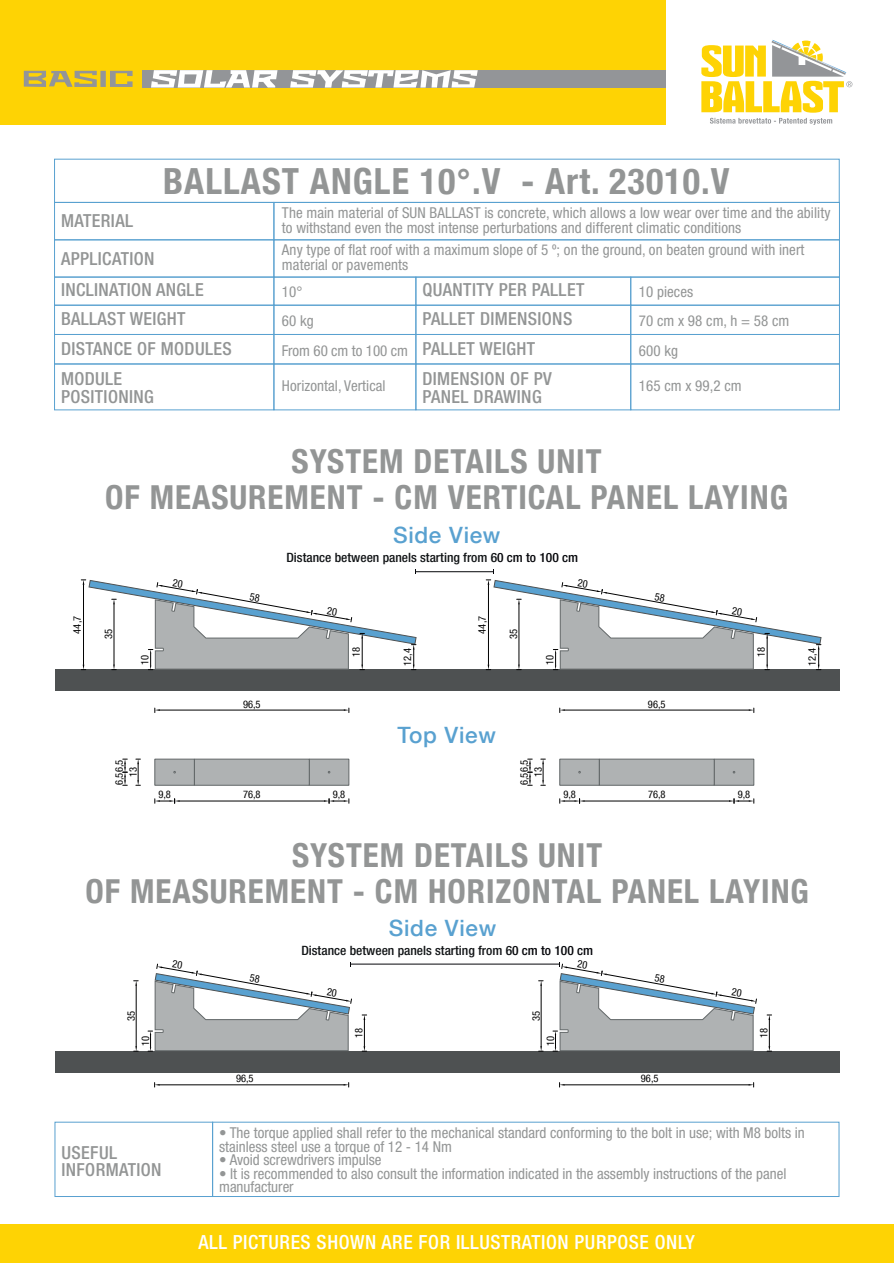
<style>
.page{position:relative;width:894px;height:1263px;background:#fff}
.page>*{position:absolute;margin:0;border:0;box-sizing:border-box;transform-origin:0 0}
.t1{font:700 condensed 36px "Helvetica Neue LT Com";letter-spacing:.03em;color:#939595}
.t2{font:700 condensed 33px/36px "Helvetica Neue LT Com";letter-spacing:.03em;color:#939595;text-align:center}
.t3{font:500 22.5px "Helvetica Neue LT Com";letter-spacing:.03em;color:#59a1d0}
.t4{font:500 condensed 19.5px "Helvetica Neue LT Std";letter-spacing:.03em;color:#fff}
.t5{font:500 condensed 18px/18px "Helvetica Neue LT Std";letter-spacing:.02em;color:#939595}
.t6{font:condensed 15px/15px "Helvetica Neue LT Std";letter-spacing:.005em;color:#939595}
.t7{font:500 condensed 12.9px "Helvetica Neue LT Com";color:#111416;scale:1.05 1}
.t8{font:condensed 10.5px "Helvetica Neue LT Com";color:#000001}
.s1{color:#05060a}
</style>
<div class="page">
<div style="left:0;top:0;width:665px;height:125px;background:#fed304"></div>
<div style="left:142px;top:70px;width:523px;height:18px;background:#939598"></div>
<svg style="left:24px;top:71px;width:108px;height:16px"></svg>
<svg style="left:151px;top:70px;width:126px;height:18px"></svg>
<svg style="left:290px;top:70px;width:187px;height:18px"></svg>
<svg style="left:701px;top:40px;width:151px;height:85px"></svg>
<div style="left:0;top:1223px;width:893px;height:39px;background:#fed304"></div>
<div style="left:54px;top:159px;width:785px;height:44px;border:1px solid #59a1d0"></div>
<div style="left:54px;top:202px;width:220px;height:38px;border:1px solid #59a1d0"></div>
<div style="left:273px;top:202px;width:566px;height:38px;border:1px solid #59a1d0"></div>
<div style="left:54px;top:239px;width:220px;height:38px;border:1px solid #59a1d0"></div>
<div style="left:273px;top:239px;width:566px;height:38px;border:1px solid #59a1d0"></div>
<div style="left:54px;top:363px;width:220px;height:47px;border:1px solid #59a1d0"></div>
<div style="left:273px;top:363px;width:143px;height:47px;border:1px solid #59a1d0"></div>
<div style="left:54px;top:277px;width:220px;height:28px;border:1px solid #59a1d0"></div>
<div style="left:273px;top:277px;width:143px;height:28px;border:1px solid #59a1d0"></div>
<div style="left:54px;top:305px;width:220px;height:30px;border:1px solid #59a1d0"></div>
<div style="left:273px;top:305px;width:143px;height:30px;border:1px solid #59a1d0"></div>
<div style="left:54px;top:334px;width:220px;height:30px;border:1px solid #59a1d0"></div>
<div style="left:273px;top:334px;width:143px;height:30px;border:1px solid #59a1d0"></div>
<div style="left:415px;top:363px;width:216px;height:47px;border:1px solid #59a1d0"></div>
<div style="left:630px;top:363px;width:209px;height:47px;border:1px solid #59a1d0"></div>
<div style="left:415px;top:277px;width:216px;height:28px;border:1px solid #59a1d0"></div>
<div style="left:630px;top:277px;width:209px;height:28px;border:1px solid #59a1d0"></div>
<div style="left:415px;top:305px;width:216px;height:30px;border:1px solid #59a1d0"></div>
<div style="left:630px;top:305px;width:209px;height:30px;border:1px solid #59a1d0"></div>
<div style="left:415px;top:334px;width:216px;height:30px;border:1px solid #59a1d0"></div>
<div style="left:630px;top:334px;width:209px;height:30px;border:1px solid #59a1d0"></div>
<div style="left:55px;top:669px;width:784px;height:22px;background:#4e5152"></div>
<hr style="left:415px;top:571px;width:78px;height:1px;background:#05060a">
<hr style="left:179px;top:800px;width:145px;height:1px;background:#000001">
<svg style="left:154px;top:798px;width:25px;height:5px"></svg>
<svg style="left:324px;top:798px;width:25px;height:5px"></svg>
<svg style="left:136px;top:759px;width:4px;height:27px"></svg>
<svg style="left:123px;top:759px;width:4px;height:27px"></svg>
<svg style="left:308px;top:758px;width:42px;height:28px"></svg>
<svg style="left:154px;top:758px;width:41px;height:28px"></svg>
<div style="left:194px;top:758px;width:116px;height:27px;background:#afb2b3;border:1px solid #626768"></div>
<hr style="left:160px;top:710px;width:184px;height:1px;background:#000001">
<svg style="left:154px;top:708px;width:6px;height:4px"></svg>
<svg style="left:344px;top:708px;width:5px;height:4px"></svg>
<hr style="left:584px;top:800px;width:144px;height:1px;background:#000001">
<svg style="left:559px;top:798px;width:25px;height:5px"></svg>
<svg style="left:728px;top:798px;width:26px;height:5px"></svg>
<svg style="left:540px;top:759px;width:5px;height:27px"></svg>
<svg style="left:527px;top:759px;width:5px;height:27px"></svg>
<svg style="left:713px;top:758px;width:41px;height:28px"></svg>
<svg style="left:559px;top:758px;width:41px;height:28px"></svg>
<div style="left:598px;top:758px;width:116px;height:27px;background:#afb2b3;border:1px solid #626768"></div>
<hr style="left:564px;top:710px;width:184px;height:1px;background:#000001">
<svg style="left:559px;top:708px;width:5px;height:4px"></svg>
<svg style="left:748px;top:708px;width:6px;height:4px"></svg>
<hr style="left:350px;top:963px;width:209px;height:1px;background:#05060a">
<div style="left:55px;top:1051px;width:784px;height:21px;background:#4e5152"></div>
<hr style="left:160px;top:1084px;width:183px;height:1px;background:#000001">
<svg style="left:154px;top:1082px;width:6px;height:5px"></svg>
<svg style="left:343px;top:1082px;width:6px;height:5px"></svg>
<svg style="left:362px;top:1014px;width:4px;height:38px"></svg>
<hr style="left:136px;top:985px;width:1px;height:61px;background:#000001">
<svg style="left:134px;top:980px;width:4px;height:5px"></svg>
<svg style="left:134px;top:1046px;width:4px;height:6px"></svg>
<hr style="left:564px;top:1084px;width:184px;height:1px;background:#000001">
<svg style="left:559px;top:1082px;width:5px;height:5px"></svg>
<svg style="left:748px;top:1082px;width:6px;height:5px"></svg>
<svg style="left:766px;top:1014px;width:5px;height:38px"></svg>
<hr style="left:540px;top:985px;width:1px;height:61px;background:#000001">
<svg style="left:538px;top:980px;width:5px;height:5px"></svg>
<svg style="left:538px;top:1046px;width:5px;height:6px"></svg>
<div style="left:55px;top:1121px;width:158px;height:75px;border:1px solid #59a1d0"></div>
<div style="left:212px;top:1121px;width:627px;height:75px;border:1px solid #59a1d0"></div>
<svg style="left:81px;top:569px;width:335px;height:101px"></svg>
<svg style="left:486px;top:569px;width:335px;height:101px"></svg>
<svg style="left:148px;top:962px;width:204px;height:90px"></svg>
<svg style="left:552px;top:962px;width:204px;height:90px"></svg>
<h1 class="t1" style="left:163px;top:159px;width:567px">BALLAST ANGLE 10°.V - Art. 23010.V</h1>
<p class="t5" style="left:61px;top:201px;width:95px;line-height:37.8px">MATERIAL<br>APPLICATION</p>
<p class="t6" style="left:282px;top:205px;width:549px">The main material of SUN BALLAST is concrete, which allows a low wear over time and the ability to withstand even the most intense perturbations and different climatic conditions</p>
<p class="t6" style="left:282px;top:242px;width:523px">Any type of flat roof with a maximum slope of 5 º; on the ground, on beaten ground with inert material or pavements</p>
<p class="t5" style="left:61px;top:281px;width:144px">INCLINATION ANGLE</p>
<p class="t6" style="left:282px;top:284px;width:22px">10°</p>
<p class="t5" style="left:61px;top:310px;width:126px">BALLAST WEIGHT</p>
<p class="t6" style="left:282px;top:313px;width:33px">60 kg</p>
<p class="t5" style="left:61px;top:339px;width:172px">DISTANCE OF MODULES</p>
<p class="t6" style="left:282px;top:343px;width:127px">From 60 cm to 100 cm</p>
<p class="t5" style="left:61px;top:369px;width:94px">MODULE<br>POSITIONING</p>
<p class="t6" style="left:282px;top:378px;width:105px">Horizontal, Vertical</p>
<p class="t5" style="left:422px;top:281px;width:163px">QUANTITY PER PALLET</p>
<p class="t6" style="left:638px;top:284px;width:56px">10 pieces</p>
<p class="t5" style="left:422px;top:310px;width:151px">PALLET DIMENSIONS</p>
<p class="t6" style="left:638px;top:313px;width:152px">70 cm x 98 cm, h = 58 cm</p>
<p class="t5" style="left:422px;top:339px;width:114px">PALLET WEIGHT</p>
<p class="t6" style="left:638px;top:343px;width:41px">600 kg</p>
<p class="t5" style="left:422px;top:369px;width:131px">DIMENSION OF PV<br>PANEL DRAWING</p>
<p class="t6" style="left:638px;top:378px;width:104px">165 cm x 99,2 cm</p>
<h2 class="t2" style="left:105px;top:444px;width:684px">SYSTEM DETAILS UNIT<br>OF MEASUREMENT - CM VERTICAL PANEL LAYING</h2>
<h3 class="t3" style="left:393px;top:521px;width:109px">Side View</h3>
<p class="t8" style="left:71px;top:633px;width:19px;rotate:-90deg">44,7</p>
<p class="t7" style="left:286px;top:549px;width:279px">Distance between panels starting from 6<span class="s1">0 cm to 100 cm</span></p>
<p class="t8" style="left:102px;top:639px;width:12px;rotate:-90deg">35</p>
<p class="t8" style="left:476px;top:633px;width:19px;rotate:-90deg">44,7</p>
<p class="t8" style="left:507px;top:639px;width:12px;rotate:-90deg">35</p>
<p class="t8" style="left:138px;top:664px;width:12px;rotate:-90deg">10</p>
<p class="t8" style="left:350px;top:656px;width:12px;rotate:-90deg">18</p>
<p class="t8" style="left:401px;top:666px;width:19px;rotate:-90deg">12,4</p>
<p class="t8" style="left:543px;top:664px;width:12px;rotate:-90deg">10</p>
<p class="t8" style="left:754px;top:656px;width:12px;rotate:-90deg">18</p>
<p class="t8" style="left:243px;top:697px;width:19px">96,5</p>
<p class="t8" style="left:647px;top:697px;width:19px">96,5</p>
<h3 class="t3" style="left:397px;top:722px;width:100px">Top View</h3>
<p class="t8" style="left:113px;top:785px;width:27px;rotate:-90deg">6,56,5</p>
<p class="t8" style="left:127px;top:777px;width:11px;rotate:-90deg">13</p>
<p class="t8" style="left:517px;top:785px;width:27px;rotate:-90deg">6,56,5</p>
<p class="t8" style="left:531px;top:777px;width:11px;rotate:-90deg">13</p>
<p class="t8" style="left:158px;top:788px;width:14px">9,8</p>
<p class="t8" style="left:243px;top:788px;width:19px">76,8</p>
<p class="t8" style="left:332px;top:788px;width:14px">9,8</p>
<p class="t8" style="left:563px;top:788px;width:14px">9,8</p>
<p class="t8" style="left:648px;top:788px;width:19px">76,8</p>
<p class="t8" style="left:737px;top:788px;width:14px">9,8</p>
<p class="t8" style="left:805px;top:666px;width:19px;rotate:-90deg">12,4</p>
<h2 class="t2" style="left:85px;top:837px;width:724px">SYSTEM DETAILS UNIT<br>OF MEASUREMENT - CM HORIZONTAL PANEL LAYING</h2>
<p class="t8" style="left:125px;top:1021px;width:12px;rotate:-90deg">35</p>
<p class="t8" style="left:139px;top:1046px;width:12px;rotate:-90deg">10</p>
<p class="t5" style="left:61px;top:1144px;width:101px;line-height:16.5px">USEFUL<br>INFORMATION</p>
<h3 class="t3" style="left:389px;top:914px;width:109px">Side View</h3>
<p class="t7" style="left:301px;top:942px;width:279px">Distance between panels starting from 6<span class="s1">0 cm to 100 cm</span></p>
<p class="t8" style="left:236px;top:1072px;width:19px">96,5</p>
<p class="t8" style="left:352px;top:1038px;width:12px;rotate:-90deg">18</p>
<p class="t8" style="left:529px;top:1021px;width:12px;rotate:-90deg">35</p>
<p class="t8" style="left:544px;top:1046px;width:12px;rotate:-90deg">10</p>
<p class="t8" style="left:640px;top:1072px;width:19px">96,5</p>
<p class="t8" style="left:757px;top:1038px;width:12px;rotate:-90deg">18</p>
<p class="t6" style="left:219px;top:1126px;width:587px;line-height:13.5px">• The torque applied shall refer to the mechanical standard conforming to the bolt in use; with M8 bolts in stainless steel use a torque of 12 - 14 Nm</p>
<p class="t6" style="left:219px;top:1152px;width:164px">• Avoid screwdrivers impulse</p>
<p class="t6" style="left:219px;top:1166px;width:568px;line-height:13.5px">• It is recommended to also consult the information indicated in the assembly instructions of the panel manufacturer</p>
<h3 class="t4" style="left:198px;top:1230px;width:497px">ALL PICTURES SHOWN ARE FOR ILLUSTRATION PURPOSE ONLY</h3>
</div>
